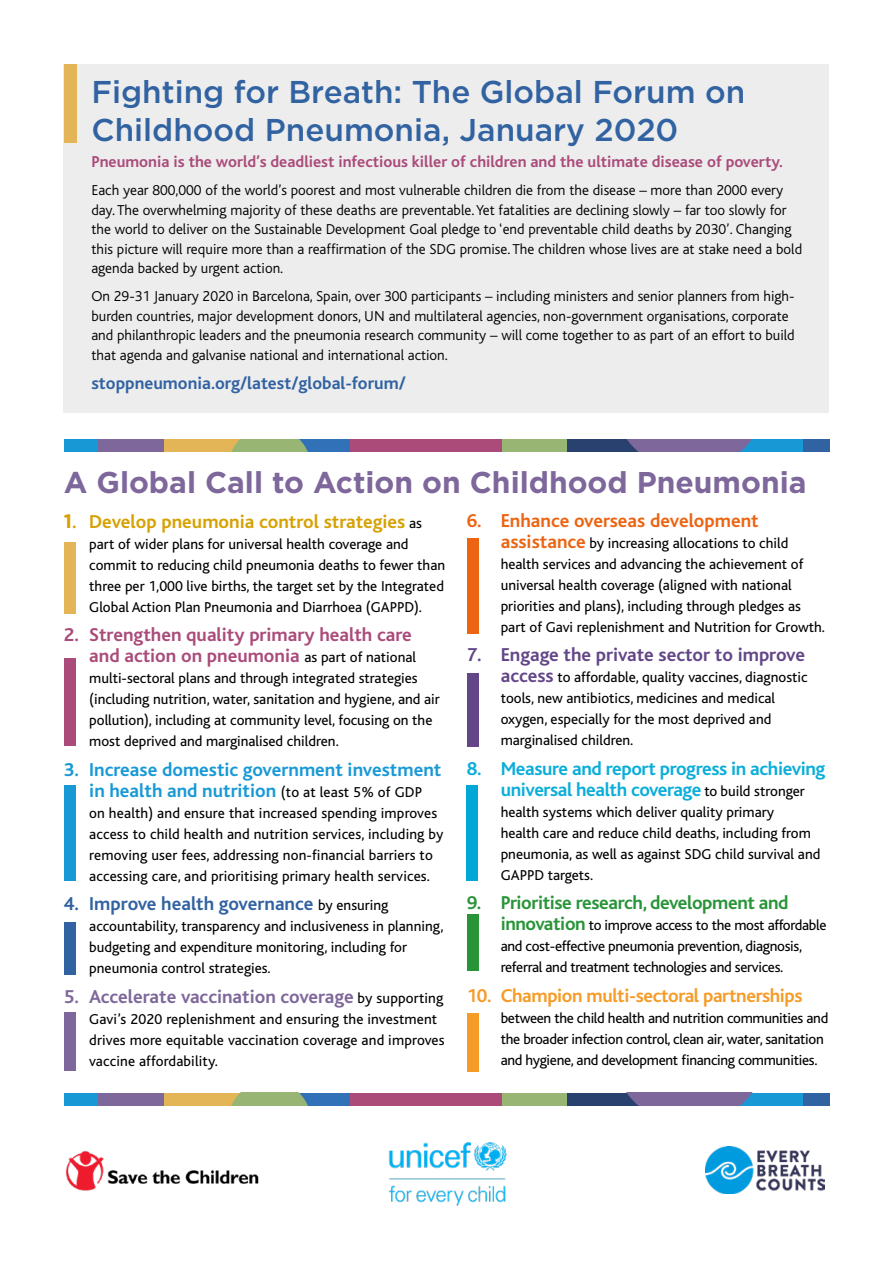
<style>
.page{position:relative;width:893px;height:1263px;background:#fff}
.page>*{position:absolute;margin:0;border:0;box-sizing:border-box;transform-origin:0 0}
.t1{font:500 31.5px/37.8px "Gotham";color:#3162a1}
.t2{font:700 30px "Gotham";color:#7e679b}
.t3{font:700 19.5px/21px "Bliss";color:#1899d6;text-align:center}
.t4{font:700 19.5px/21px "Bliss";letter-spacing:-.02em;color:#0baed9}
.t5{font:700 19.5px/21px "Bliss";color:#aa4b7a;text-align:right}
.t6{font:700 19.5px "Bliss";color:#7e679b}
.t7{font:700 19.5px "Bliss";color:#d6a102}
.t8{font:700 19.5px "Bliss";letter-spacing:-.02em;color:#f59c28}
.t9{font:700 19.5px "Bliss";color:#3162a1}
.t10{font:700 19.5px "Bliss";letter-spacing:-.02em;color:#289438}
.t11{font:700 19.5px "Bliss";color:#634688}
.t12{font:700 19.5px "Bliss";color:#ec6411}
.t13{font:700 18px "Bliss";color:#3162a1}
.t14{font:700 16.5px "Bliss";color:#aa4b7a}
.t15{font:15px/21px "Bliss";color:#000}
.t16{font:300 15px/19.5px "Bliss";color:#000}
.t17{font:15px/21px "Bliss";letter-spacing:-.02em;color:#000}
.s1{font-family:"Gotham"}
.s2{font-weight:400;font-size:15px;color:#000}
.s3{font-weight:700;font-size:19.5px;color:#ec6411}
.s4{font-weight:700;font-size:19.5px;color:#634688}
.s5{font-weight:700;font-size:19.5px;color:#289438}
</style>
<div class="page">
<div style="left:64px;top:439px;width:66px;height:13px;background:#1899d6"></div>
<div style="left:98px;top:439px;width:66px;height:13px;background:#7e679b"></div>
<div style="left:164px;top:439px;width:101px;height:13px;background:#e3b556"></div>
<div style="left:250px;top:439px;width:101px;height:13px;background:#3171b8"></div>
<svg style="left:231px;top:439px;width:77px;height:13px"></svg>
<div style="left:501px;top:439px;width:66px;height:13px;background:#98b574"></div>
<div style="left:567px;top:439px;width:103px;height:13px;background:#29416e"></div>
<div style="left:668px;top:439px;width:136px;height:13px;background:#1899d6"></div>
<svg style="left:626px;top:439px;width:126px;height:13px;background:#75679b"></svg>
<div style="left:803px;top:439px;width:26px;height:13px;background:#3162a1"></div>
<div style="left:350px;top:439px;width:151px;height:13px;background:#aa4b7a"></div>
<div style="left:64px;top:1093px;width:66px;height:13px;background:#1899d6"></div>
<div style="left:98px;top:1093px;width:66px;height:13px;background:#7e679b"></div>
<div style="left:164px;top:1093px;width:101px;height:13px;background:#e3b556"></div>
<div style="left:250px;top:1093px;width:101px;height:13px;background:#3171b8"></div>
<svg style="left:231px;top:1093px;width:77px;height:13px"></svg>
<div style="left:501px;top:1093px;width:66px;height:13px;background:#98b574"></div>
<div style="left:567px;top:1093px;width:103px;height:13px;background:#29416e"></div>
<div style="left:668px;top:1093px;width:136px;height:13px;background:#1899d6"></div>
<svg style="left:627px;top:1093px;width:125px;height:13px;background:#75679b"></svg>
<div style="left:803px;top:1093px;width:26px;height:13px;background:#3162a1"></div>
<div style="left:350px;top:1093px;width:151px;height:13px;background:#aa4b7a"></div>
<div style="left:64px;top:64px;width:765px;height:348px;background:#ededed"></div>
<div style="left:64px;top:64px;width:13px;height:78px;background:#e3b556"></div>
<div style="left:64px;top:542px;width:12px;height:71px;background:#e3b556"></div>
<div style="left:467px;top:538px;width:12px;height:95px;background:#ec6411"></div>
<div style="left:467px;top:673px;width:12px;height:73px;background:#634688"></div>
<div style="left:466px;top:785px;width:12px;height:96px;background:#00a7d7"></div>
<div style="left:467px;top:914px;width:12px;height:57px;background:#289438"></div>
<div style="left:467px;top:1013px;width:12px;height:59px;background:#f59c28"></div>
<div style="left:64px;top:658px;width:12px;height:87px;background:#aa4b7a"></div>
<div style="left:64px;top:785px;width:12px;height:96px;background:#1899d6"></div>
<div style="left:64px;top:923px;width:12px;height:52px;background:#3162a1"></div>
<div style="left:64px;top:1012px;width:12px;height:59px;background:#7e679b"></div>
<img style="left:65px;top:1151px;width:194px;height:40px">
<img style="left:388px;top:1142px;width:119px;height:64px">
<img style="left:706px;top:1146px;width:119px;height:48px">
<h1 class="t1" style="left:91px;top:72px;width:655px">Fighting for Breath: The Global Forum on<br>Childhood Pneumonia, January 2020</h1>
<p class="t14" style="left:91px;top:153px;width:693px">Pneumonia is the world’s deadliest infectious killer of children and the ultimate disease of poverty.</p>
<p class="t16" style="left:91px;top:181px;width:712px">Each year 800,000 of the world’s poorest and most vulnerable children die from the disease – more than 2000 every day. The overwhelming majority of these deaths are preventable. Yet fatalities are declining slowly – far too slowly for the world to deliver on the Sustainable Development Goal pledge to ‘end preventable child deaths by 2030’. Changing this picture will require more than a reaffirmation of the SDG promise. The children whose lives are at stake need a bold agenda backed by urgent action.</p>
<p class="t16" style="left:91px;top:287px;width:705px">On 29-31 January 2020 in Barcelona, Spain, over 300 participants – including ministers and senior planners from high&shy;burden countries, major development donors, UN and multilateral agencies, non-government organisations, corporate and philanthropic leaders and the pneumonia research community – will come together to as part of an effort to build that agenda and galvanise national and international action.</p>
<p class="t13" style="left:91px;top:374px;width:316px">stoppneumonia.org/latest/global-forum/</p>
<h2 class="t2" style="left:64px;top:462px;width:744px">A Global Call to Action on Childhood Pneumonia</h2>
<h3 class="t7" style="left:64px;top:511px;width:360px"><span class="s1">1</span>. Develop pneumonia control strategies <span class="s2">as</span></h3>
<p class="t15" style="left:89px;top:533px;width:357px">part of wider plans for universal health coverage and commit to reducing child pneumonia deaths to fewer than three per 1,000 live births, the target set by the Integrated Global Action Plan Pneumonia and Diarrhoea (GAPPD).</p>
<h3 class="t5" style="left:64px;top:625px;width:354px">2. Strengthen quality primary health care and action on pneumonia <span class="s2">as part of national</span></h3>
<p class="t15" style="left:89px;top:668px;width:352px">multi-sectoral plans and through integrated strategies (including nutrition, water, sanitation and hygiene, and air pollution), including at community level, focusing on the most deprived and marginalised children.</p>
<h3 class="t3" style="left:64px;top:759px;width:379px">3. Increase domestic government investment in health and nutrition <span class="s2">(to at least 5% of GDP</span></h3>
<p class="t15" style="left:89px;top:802px;width:356px">on health) and ensure that increased spending improves access to child health and nutrition services, including by removing user fees, addressing non‑financial barriers to accessing care, and prioritising primary health services.</p>
<h3 class="t9" style="left:64px;top:894px;width:326px">4. Improve health governance <span class="s2">by ensuring</span></h3>
<p class="t15" style="left:89px;top:916px;width:356px">accountability, transparency and inclusiveness in planning, budgeting and expenditure monitoring, including for pneumonia control strategies.</p>
<h3 class="t6" style="left:64px;top:986px;width:381px">5. Accelerate vaccination coverage <span class="s2">by supporting</span></h3>
<p class="t15" style="left:89px;top:1008px;width:357px">Gavi’s 2020 replenishment and ensuring the investment drives more equitable vaccination coverage and improves vaccine affordability.</p>
<h3 class="t12" style="left:467px;top:510px;width:294px">6. Enhance overseas development</h3>
<p class="t15" style="left:501px;top:533px;width:326px"><span class="s3">assistance</span> by increasing allocations to child health services and advancing the achievement of universal health coverage (aligned with national priorities and plans), including through pledges as part of Gavi replenishment and Nutrition for Growth.</p>
<h3 class="t11" style="left:467px;top:645px;width:340px">7. Engage the private sector to improve</h3>
<p class="t15" style="left:501px;top:667px;width:308px"><span class="s4">access</span> to affordable, quality vaccines, diagnostic tools, new antibiotics, medicines and medical oxygen, especially for the most deprived and marginalised children.</p>
<h3 class="t4" style="left:501px;top:758px;width:326px;text-indent:-34px">8. Measure and report progress in achieving universal health coverage <span class="s2">to build stronger</span></h3>
<p class="t15" style="left:501px;top:802px;width:321px">health systems which deliver quality primary<br>health care and reduce child deaths, including from pneumonia, as well as against SDG child survival and GAPPD targets.</p>
<h3 class="t10" style="left:467px;top:893px;width:323px">9. Prioritise research, development and</h3>
<p class="t17" style="left:501px;top:915px;width:327px"><span class="s5">innovation</span> to improve access to the most affordable and cost-effective pneumonia prevention, diagnosis, referral and treatment technologies and services.</p>
<h3 class="t8" style="left:467px;top:985px;width:337px">10. Champion multi-sectoral partnerships</h3>
<p class="t17" style="left:501px;top:1008px;width:329px">between the child health and nutrition communities and the broader infection control, clean air, water, sanitation and hygiene, and development financing communities.</p>
</div>
